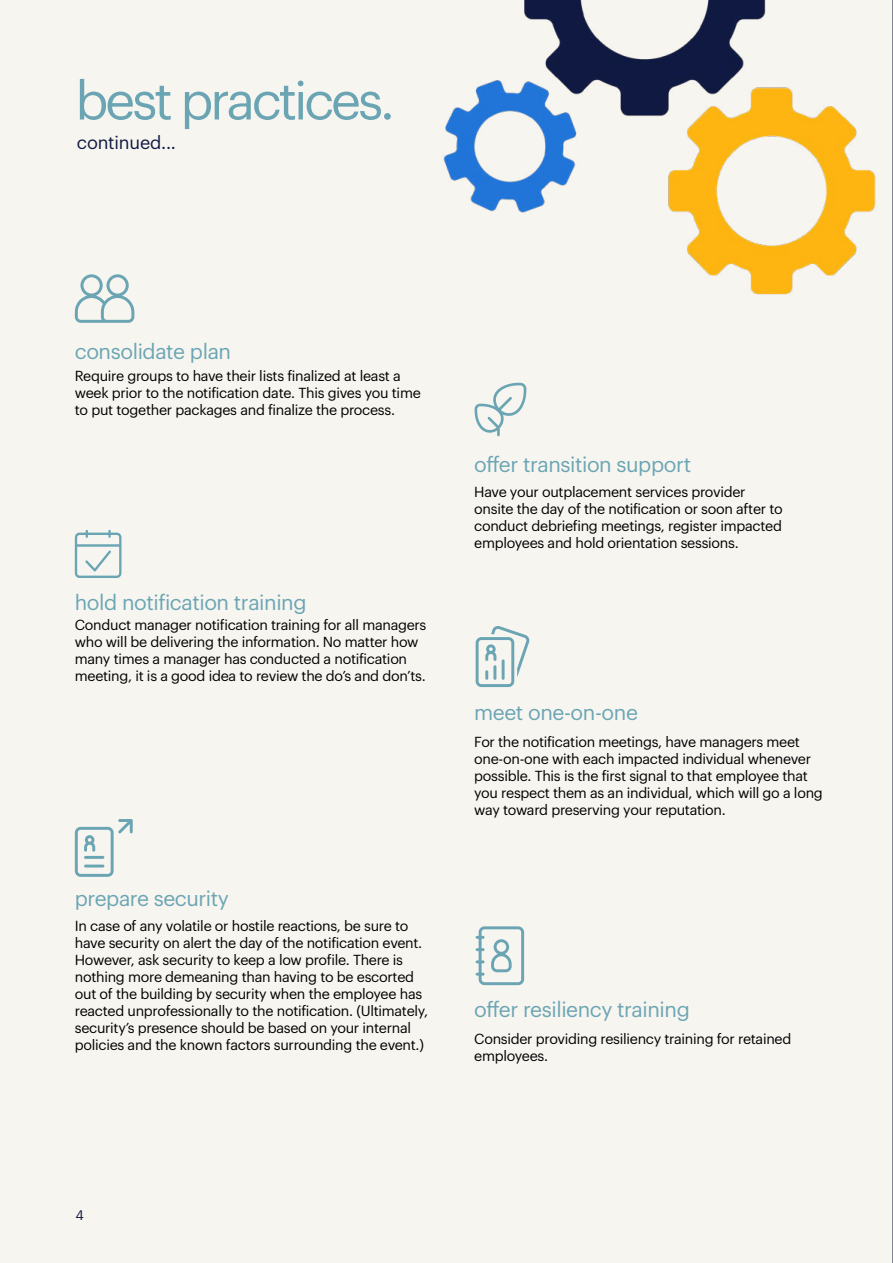
<style>
.page{position:relative;width:893px;height:1263px;background:#f7f5f0}
.page>*{position:absolute;margin:0;border:0;box-sizing:border-box;transform-origin:0 0}
.t1{font:52.5px "Graphik LCG";letter-spacing:-.06em;color:#6ba5b4}
.t2{font:21px "Graphik LCG";letter-spacing:-.02em;color:#6ba5b4}
.t3{font:18px "Graphik LCG";letter-spacing:-.01em;color:#0f1941}
.t4{font:14.25px/17.1px "Graphik LCG";letter-spacing:-.02em;color:#000}
.t5{font:13.5px "Graphik LCG";color:#0f1a40}
</style>
<div class="page">
<img style="left:443px;top:0;width:433px;height:295px">
<svg style="left:75px;top:274px;width:59px;height:49px"></svg>
<svg style="left:75px;top:530px;width:46px;height:48px"></svg>
<svg style="left:476px;top:626px;width:54px;height:61px"></svg>
<svg style="left:476px;top:926px;width:48px;height:59px"></svg>
<svg style="left:75px;top:819px;width:58px;height:58px"></svg>
<svg style="left:474px;top:382px;width:53px;height:54px"></svg>
<hr style="left:892px;top:0;width:1px;height:1263px;background:#171846">
<h1 class="t1" style="left:75px;top:61px;width:321px">best practices.</h1>
<p class="t3" style="left:77px;top:129px;width:101px">continued...</p>
<h2 class="t2" style="left:75px;top:335px;width:158px">consolidate plan</h2>
<p class="t4" style="left:75px;top:366px;width:347px">Require groups to have their lists finalized at least a week prior to the notification date. This gives you time to put together packages and finalize the process.</p>
<h2 class="t2" style="left:75px;top:587px;width:233px">hold notification training</h2>
<p class="t4" style="left:75px;top:615px;width:353px">Conduct manager notification training for all managers who will be delivering the information. No matter how many times a manager has conducted a notification meeting, it is a good idea to review the do’s and don’ts.</p>
<h2 class="t2" style="left:75px;top:882px;width:156px">prepare security</h2>
<p class="t4" style="left:75px;top:916px;width:355px">In case of any volatile or hostile reactions, be sure to have security on alert the day of the notification event.<br>However, ask security to keep a low profile. There is nothing more demeaning than having to be escorted out of the building by security when the employee has reacted unprofessionally to the notification. (Ultimately, security’s presence should be based on your internal policies and the known factors surrounding the event.)</p>
<h2 class="t2" style="left:474px;top:448px;width:218px">offer transition support</h2>
<p class="t4" style="left:474px;top:482px;width:310px">Have your outplacement services provider onsite the day of the notification or soon after to conduct debriefing meetings, register impacted employees and hold orientation sessions.</p>
<h2 class="t2" style="left:474px;top:696px;width:165px">meet one-on-one</h2>
<p class="t4" style="left:474px;top:732px;width:350px">For the notification meetings, have managers meet one-on-one with each impacted individual whenever possible. This is the first signal to that employee that you respect them as an individual, which will go a long way toward preserving your reputation.</p>
<h2 class="t2" style="left:474px;top:994px;width:217px">offer resiliency training</h2>
<p class="t4" style="left:474px;top:1029px;width:319px">Consider providing resiliency training for retained employees.</p>
<p class="t5" style="left:75px;top:1205px;width:10px">4</p>
</div>
